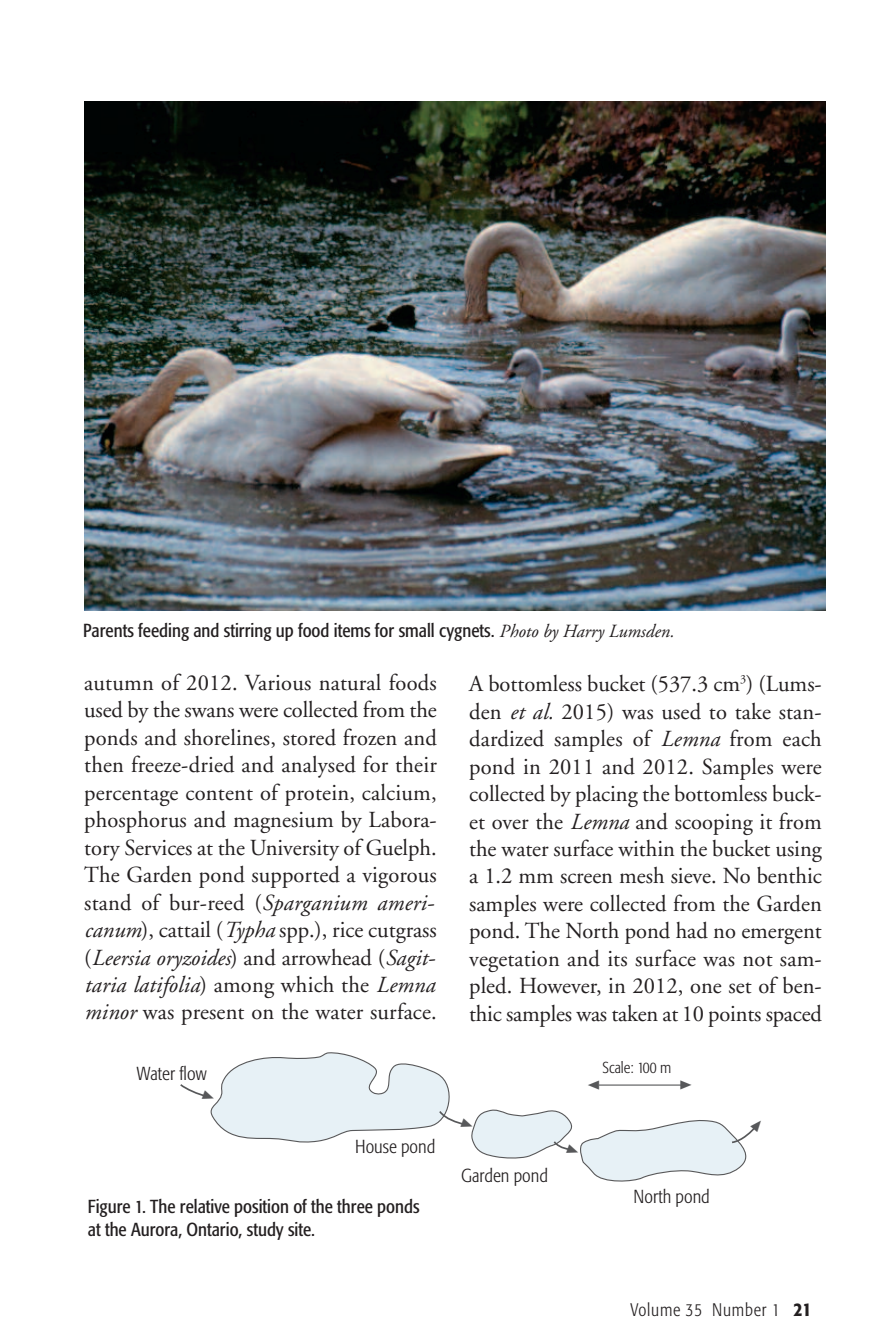
<style>
.page{position:relative;width:891px;height:1337px;background:#fff}
.page>*{position:absolute;margin:0;border:0;box-sizing:border-box;transform-origin:0 0}
.t1{font:22.95px/27.4px "Adobe Garamond";color:#231f20;text-align:justify}
.t2{font:condensed 18.68px/23.4px "Formata";color:#231f20}
.t3{font:300 condensed 18.68px "Formata";color:#231f20}
.t4{font:300 condensed 18px "Formata";letter-spacing:.045em;color:#231f20}
.t5{font:300 condensed 15.75px "Formata";color:#231f20}
.s1{font-family:"Adobe Garamond";font-style:italic;font-stretch:normal;font-size:18.45px}
.s2{font-style:italic}
.s3{font-weight:500;font-size:19.12px}
</style>
<div class="page">
<img style="left:84px;top:101px;width:741px;height:509px">
<svg style="left:180px;top:1052px;width:578px;height:130px"></svg>
<p class="t2" style="left:83px;top:620px;width:592px">Parents feeding and stirring up food items for small cygnets. <span class="s1">Photo by Harry Lumsden.</span></p>
<p class="t1" style="left:84px;top:671px;width:354px">autumn of 2012. Various natural foods used by the swans were collected from the ponds and shorelines, stored frozen and then freeze-dried and analysed for their percentage content of protein, calcium, phosphorus and magnesium by Labora&shy;tory Services at the University of Guelph.<br>The Garden pond supported a vigorous stand of bur-reed (<span class="s2">Sparganium ameri&shy;canum</span>), cattail (<span class="s2">Typha</span> spp.), rice cutgrass (<span class="s2">Leersia oryzoides</span>) and arrowhead (<span class="s2">Sagit&shy;taria latifolia</span>) among which the <span class="s2">Lemna minor</span> was present on the water surface.</p>
<p class="t1" style="left:469px;top:672px;width:354px">A bottomless bucket (537.3 cm<sup>3</sup>) (Lums&shy;den <span class="s2">et al.</span> 2015) was used to take stan&shy;dardized samples of <span class="s2">Lemna</span> from each pond in 2011 and 2012. Samples were collected by placing the bottomless buck&shy;et over the <span class="s2">Lemna</span> and scooping it from the water surface within the bucket using a 1.2 mm screen mesh sieve. No benthic samples were collected from the Garden pond. The North pond had no emergent vegetation and its surface was not sam&shy;pled. However, in 2012, one set of ben&shy;thic samples was taken at 10 points spaced</p>
<p class="t3" style="left:137px;top:1066px;width:71px">Water flow</p>
<p class="t3" style="left:355px;top:1139px;width:82px">House pond</p>
<p class="t2" style="left:88px;top:1195px;width:333px">Figure 1. The relative position of the three ponds at the Aurora, Ontario, study site.</p>
<p class="t3" style="left:461px;top:1167px;width:88px">Garden pond</p>
<p class="t5" style="left:603px;top:1061px;width:70px">Scale: 100 m</p>
<p class="t3" style="left:634px;top:1189px;width:78px">North pond</p>
<p class="t4" style="left:630px;top:1302px;width:182px">Volume 35 Number 1 <span class="s3">21</span></p>
</div>
